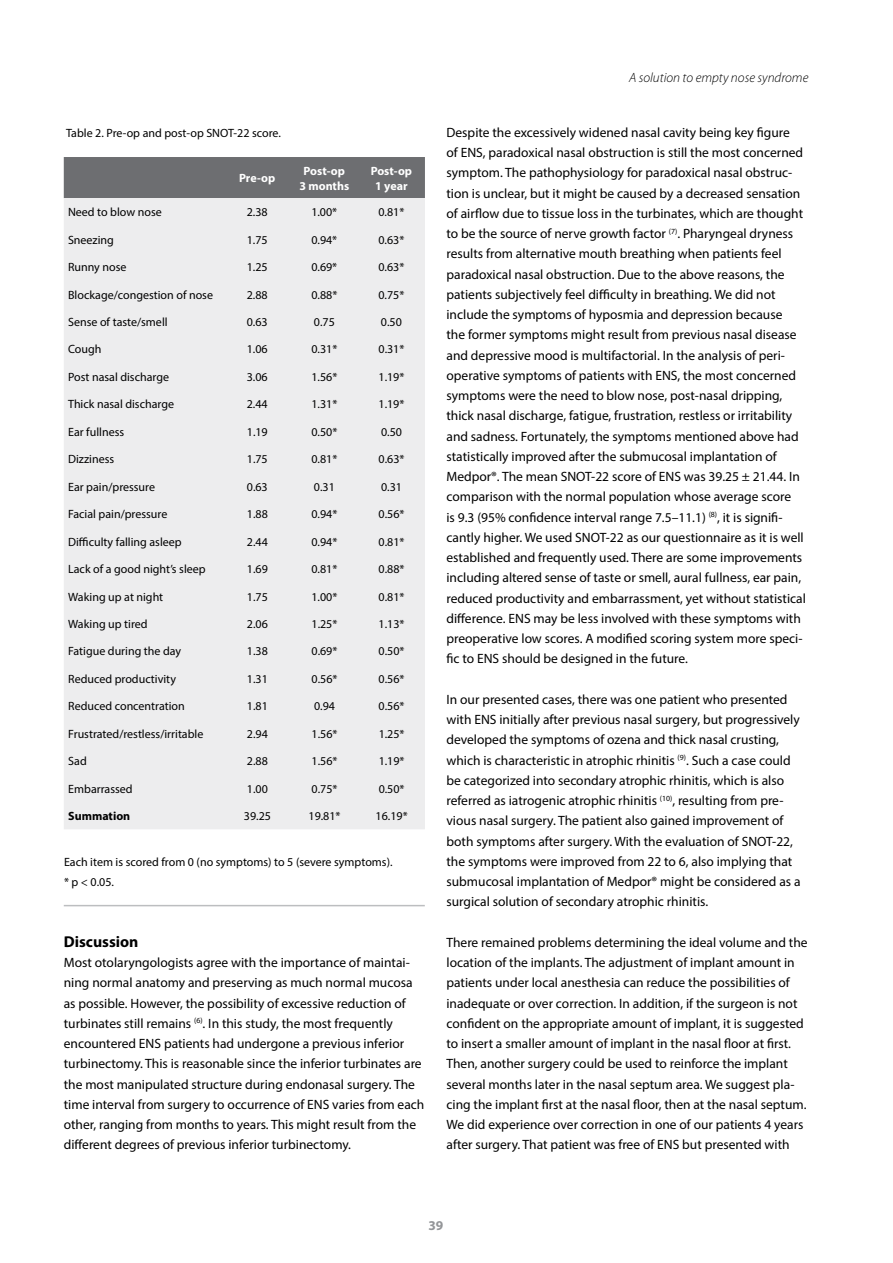
<style>
.page{position:relative;width:893px;height:1263px;background:#fff}
.page>*{position:absolute;margin:0;border:0;box-sizing:border-box;transform-origin:0 0}
.t1{font:700 15.75px "Myriad Pro";color:#000}
.t2{font:13.5px/20.2px "Myriad Pro";color:#000}
.t3{font:italic 300 13.5px "Myriad Pro";color:#000}
.t4{font:700 13.5px "Myriad Pro";color:#939598}
.t5{font:12px/20.2px "Myriad Pro";color:#000}
.t6{font:700 12px/15px "Myriad Pro";color:#fff;text-align:center}
.t7{font:700 12px "Myriad Pro";color:#000}
</style>
<div class="page">
<div style="left:64px;top:157px;width:361px;height:41px;background:#6d6e71"></div>
<div style="left:64px;top:198px;width:361px;height:631px;background:#ededee"></div>
<hr style="left:64px;top:905px;width:361px;height:1px;background:#bcbec0">
<p class="t5" style="left:66px;top:122px;width:216px">Table 2. Pre-op and post-op SNOT-22 score.</p>
<p class="t6" style="left:239px;top:170px;width:38px">Pre-op</p>
<p class="t6" style="left:299px;top:163px;width:51px">Post-op<br>3 months</p>
<p class="t6" style="left:371px;top:163px;width:43px">Post-op<br>1 year</p>
<p class="t5" style="left:68px;top:202px;width:95px">Need to blow nose</p>
<p class="t5" style="left:247px;top:202px;width:22px">2.38</p>
<p class="t5" style="left:311px;top:202px;width:27px">1.00*</p>
<p class="t5" style="left:378px;top:202px;width:27px">0.81*</p>
<p class="t5" style="left:68px;top:229px;width:47px">Sneezing</p>
<p class="t5" style="left:247px;top:229px;width:22px">1.75</p>
<p class="t5" style="left:311px;top:229px;width:27px">0.94*</p>
<p class="t5" style="left:378px;top:229px;width:27px">0.63*</p>
<p class="t5" style="left:68px;top:257px;width:60px">Runny nose</p>
<p class="t5" style="left:247px;top:257px;width:22px">1.25</p>
<p class="t5" style="left:311px;top:257px;width:27px">0.69*</p>
<p class="t5" style="left:378px;top:257px;width:27px">0.63*</p>
<p class="t5" style="left:68px;top:284px;width:147px">Blockage/congestion of nose</p>
<p class="t5" style="left:247px;top:284px;width:22px">2.88</p>
<p class="t5" style="left:311px;top:284px;width:27px">0.88*</p>
<p class="t5" style="left:378px;top:284px;width:27px">0.75*</p>
<p class="t5" style="left:68px;top:312px;width:101px">Sense of taste/smell</p>
<p class="t5" style="left:247px;top:312px;width:22px">0.63</p>
<p class="t5" style="left:314px;top:312px;width:22px">0.75</p>
<p class="t5" style="left:381px;top:312px;width:22px">0.50</p>
<p class="t5" style="left:68px;top:339px;width:35px">Cough</p>
<p class="t5" style="left:247px;top:339px;width:22px">1.06</p>
<p class="t5" style="left:311px;top:339px;width:27px">0.31*</p>
<p class="t5" style="left:378px;top:339px;width:27px">0.31*</p>
<p class="t5" style="left:68px;top:367px;width:102px">Post nasal discharge</p>
<p class="t5" style="left:247px;top:367px;width:22px">3.06</p>
<p class="t5" style="left:311px;top:367px;width:27px">1.56*</p>
<p class="t5" style="left:378px;top:367px;width:27px">1.19*</p>
<p class="t5" style="left:68px;top:394px;width:107px">Thick nasal discharge</p>
<p class="t5" style="left:247px;top:394px;width:22px">2.44</p>
<p class="t5" style="left:311px;top:394px;width:27px">1.31*</p>
<p class="t5" style="left:378px;top:394px;width:27px">1.19*</p>
<p class="t5" style="left:68px;top:421px;width:58px">Ear fullness</p>
<p class="t5" style="left:247px;top:421px;width:22px">1.19</p>
<p class="t5" style="left:311px;top:421px;width:27px">0.50*</p>
<p class="t5" style="left:381px;top:421px;width:22px">0.50</p>
<p class="t5" style="left:68px;top:449px;width:48px">Dizziness</p>
<p class="t5" style="left:247px;top:449px;width:22px">1.75</p>
<p class="t5" style="left:311px;top:449px;width:27px">0.81*</p>
<p class="t5" style="left:379px;top:449px;width:27px">0.63*</p>
<p class="t5" style="left:68px;top:476px;width:88px">Ear pain/pressure</p>
<p class="t5" style="left:247px;top:476px;width:22px">0.63</p>
<p class="t5" style="left:314px;top:476px;width:22px">0.31</p>
<p class="t5" style="left:381px;top:476px;width:22px">0.31</p>
<p class="t5" style="left:68px;top:504px;width:101px">Facial pain/pressure</p>
<p class="t5" style="left:247px;top:504px;width:22px">1.88</p>
<p class="t5" style="left:311px;top:504px;width:27px">0.94*</p>
<p class="t5" style="left:379px;top:504px;width:27px">0.56*</p>
<p class="t5" style="left:68px;top:531px;width:115px">Difficulty falling asleep</p>
<p class="t5" style="left:247px;top:531px;width:22px">2.44</p>
<p class="t5" style="left:311px;top:531px;width:27px">0.94*</p>
<p class="t5" style="left:379px;top:531px;width:27px">0.81*</p>
<p class="t5" style="left:68px;top:559px;width:139px">Lack of a good night’s sleep</p>
<p class="t5" style="left:247px;top:559px;width:22px">1.69</p>
<p class="t5" style="left:311px;top:559px;width:27px">0.81*</p>
<p class="t5" style="left:379px;top:559px;width:27px">0.88*</p>
<p class="t5" style="left:68px;top:586px;width:97px">Waking up at night</p>
<p class="t5" style="left:247px;top:586px;width:22px">1.75</p>
<p class="t5" style="left:311px;top:586px;width:27px">1.00*</p>
<p class="t5" style="left:379px;top:586px;width:27px">0.81*</p>
<p class="t5" style="left:68px;top:614px;width:81px">Waking up tired</p>
<p class="t5" style="left:247px;top:614px;width:22px">2.06</p>
<p class="t5" style="left:311px;top:614px;width:27px">1.25*</p>
<p class="t5" style="left:379px;top:614px;width:27px">1.13*</p>
<p class="t5" style="left:68px;top:641px;width:115px">Fatigue during the day</p>
<p class="t5" style="left:247px;top:641px;width:22px">1.38</p>
<p class="t5" style="left:312px;top:641px;width:27px">0.69*</p>
<p class="t5" style="left:379px;top:641px;width:27px">0.50*</p>
<p class="t5" style="left:68px;top:668px;width:109px">Reduced productivity</p>
<p class="t5" style="left:247px;top:668px;width:22px">1.31</p>
<p class="t5" style="left:312px;top:668px;width:27px">0.56*</p>
<p class="t5" style="left:379px;top:668px;width:27px">0.56*</p>
<p class="t5" style="left:68px;top:696px;width:118px">Reduced concentration</p>
<p class="t5" style="left:247px;top:696px;width:22px">1.81</p>
<p class="t5" style="left:314px;top:696px;width:22px">0.94</p>
<p class="t5" style="left:379px;top:696px;width:27px">0.56*</p>
<p class="t5" style="left:68px;top:723px;width:137px">Frustrated/restless/irritable</p>
<p class="t5" style="left:247px;top:723px;width:22px">2.94</p>
<p class="t5" style="left:312px;top:723px;width:27px">1.56*</p>
<p class="t5" style="left:379px;top:723px;width:27px">1.25*</p>
<p class="t5" style="left:68px;top:751px;width:20px">Sad</p>
<p class="t5" style="left:247px;top:751px;width:22px">2.88</p>
<p class="t5" style="left:312px;top:751px;width:27px">1.56*</p>
<p class="t5" style="left:379px;top:751px;width:27px">1.19*</p>
<p class="t5" style="left:68px;top:778px;width:66px">Embarrassed</p>
<p class="t5" style="left:247px;top:778px;width:22px">1.00</p>
<p class="t5" style="left:312px;top:778px;width:27px">0.75*</p>
<p class="t5" style="left:379px;top:778px;width:27px">0.50*</p>
<p class="t7" style="left:68px;top:808px;width:64px">Summation</p>
<p class="t5" style="left:244px;top:806px;width:29px">39.25</p>
<p class="t5" style="left:308px;top:806px;width:34px">19.81*</p>
<p class="t5" style="left:376px;top:806px;width:34px">16.19*</p>
<p class="t5" style="left:64px;top:851px;width:330px">Each item is scored from 0 (no symptoms) to 5 (severe symptoms). * p &lt; 0.05.</p>
<p class="t1" style="left:64px;top:931px;width:76px">Discussion</p>
<p class="t2" style="left:64px;top:952px;width:362px">Most otolaryngologists agree with the importance of maintai&shy;ning normal anatomy and preserving as much normal mucosa as possible. However, the possibility of excessive reduction of turbinates still remains <sup>(6)</sup>. In this study, the most frequently encountered ENS patients had undergone a previous inferior turbinectomy. This is reasonable since the inferior turbinates are the most manipulated structure during endonasal surgery. The time interval from surgery to occurrence of ENS varies from each other, ranging from months to years. This might result from the different degrees of previous inferior turbinectomy.</p>
<p class="t3" style="left:629px;top:70px;width:181px">A solution to empty nose syndrome</p>
<p class="t2" style="left:446px;top:122px;width:361px">Despite the excessively widened nasal cavity being key figure<br>of ENS, paradoxical nasal obstruction is still the most concerned symptom. The pathophysiology for paradoxical nasal obstruc&shy;tion is unclear, but it might be caused by a decreased sensation of airflow due to tissue loss in the turbinates, which are thought to be the source of nerve growth factor <sup>(7)</sup>. Pharyngeal dryness results from alternative mouth breathing when patients feel paradoxical nasal obstruction. Due to the above reasons, the patients subjectively feel difficulty in breathing. We did not include the symptoms of hyposmia and depression because<br>the former symptoms might result from previous nasal disease and depressive mood is multifactorial. In the analysis of peri&shy;operative symptoms of patients with ENS, the most concerned symptoms were the need to blow nose, post-nasal dripping, thick nasal discharge, fatigue, frustration, restless or irritability and sadness. Fortunately, the symptoms mentioned above had statistically improved after the submucosal implantation of Medpor®. The mean SNOT-22 score of ENS was 39.25 ± 21.44. In comparison with the normal population whose average score<br>is 9.3 (95% confidence interval range 7.5–11.1) <sup>(8)</sup>, it is signifi&shy;cantly higher. We used SNOT-22 as our questionnaire as it is well established and frequently used. There are some improvements including altered sense of taste or smell, aural fullness, ear pain, reduced productivity and embarrassment, yet without statistical difference. ENS may be less involved with these symptoms with preoperative low scores. A modified scoring system more speci&shy;fic to ENS should be designed in the future.</p>
<p class="t2" style="left:446px;top:689px;width:356px">In our presented cases, there was one patient who presented with ENS initially after previous nasal surgery, but progressively developed the symptoms of ozena and thick nasal crusting, which is characteristic in atrophic rhinitis <sup>(9)</sup>. Such a case could be categorized into secondary atrophic rhinitis, which is also referred as iatrogenic atrophic rhinitis <sup>(10)</sup>, resulting from pre&shy;vious nasal surgery. The patient also gained improvement of both symptoms after surgery. With the evaluation of SNOT-22, the symptoms were improved from 22 to 6, also implying that submucosal implantation of Medpor® might be considered as a surgical solution of secondary atrophic rhinitis.</p>
<p class="t2" style="left:446px;top:932px;width:363px">There remained problems determining the ideal volume and the location of the implants. The adjustment of implant amount in patients under local anesthesia can reduce the possibilities of inadequate or over correction. In addition, if the surgeon is not confident on the appropriate amount of implant, it is suggested to insert a smaller amount of implant in the nasal floor at first.<br>Then, another surgery could be used to reinforce the implant several months later in the nasal septum area. We suggest pla&shy;cing the implant first at the nasal floor, then at the nasal septum.<br>We did experience over correction in one of our patients 4 years after surgery. That patient was free of ENS but presented with</p>
<p class="t4" style="left:428px;top:1217px;width:16px">39</p>
</div>
